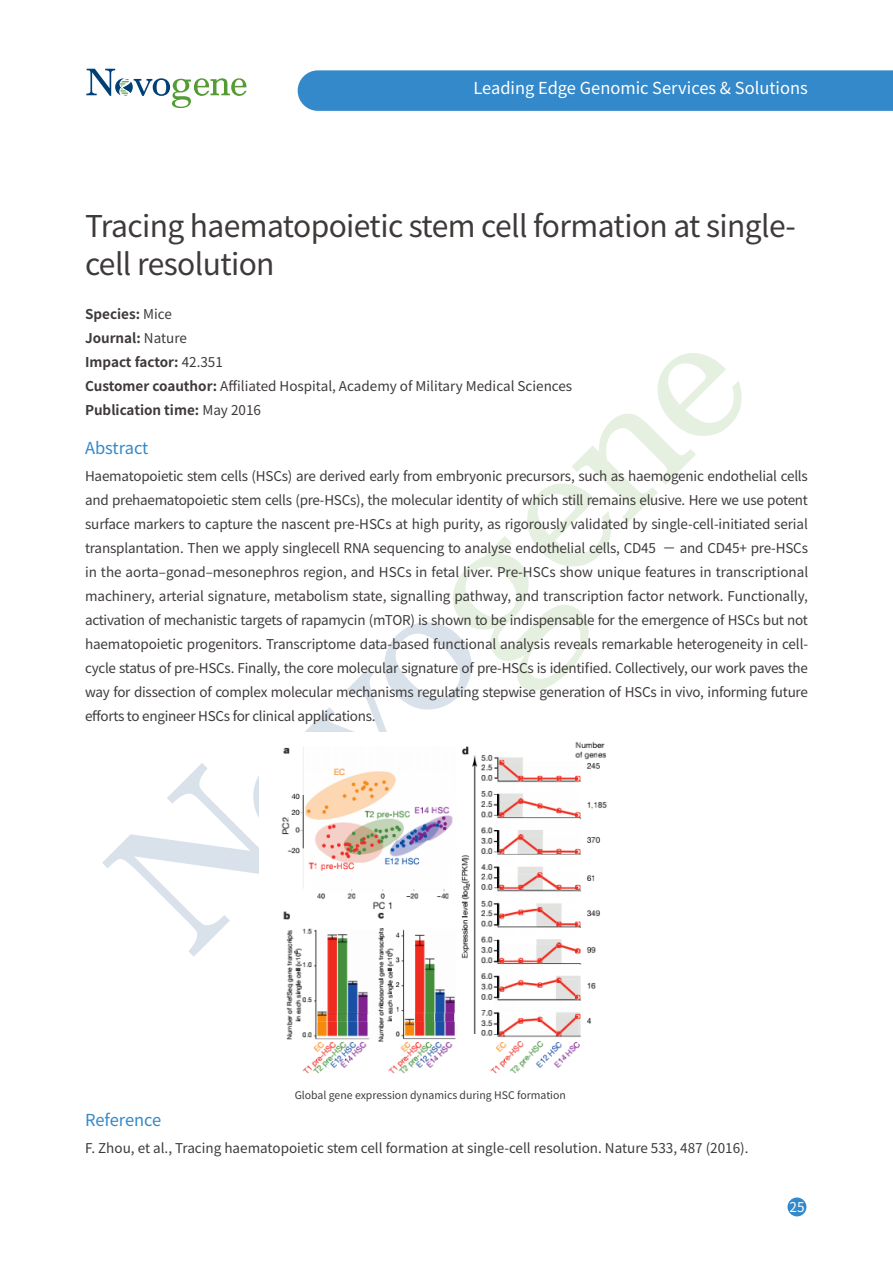
<style>
.page{position:relative;width:893px;height:1263px;background:#fff}
.page>*{position:absolute;margin:0;border:0;box-sizing:border-box;transform-origin:0 0}
.t1{font:30px/37.5px "Source Han Sans SC";letter-spacing:-.02em;color:#3e3a39}
.t2{font:16.5px "Source Han Sans SC";color:#fff}
.t3{font:16.5px "Source Han Sans SC";color:#3389ca}
.t4{font:13.5px/24px "Source Han Sans SC";color:#3e3a39}
.t5{font:13.5px "Source Han Sans SC";color:#fff}
.t6{font:10.5px "Source Han Sans SC";color:#3e3a39}
.s1{font-weight:700}
</style>
<div class="page">
<div style="left:787px;top:1197px;width:19px;height:19px;background:#3389ca;border-radius:50%"></div>
<svg style="left:86px;top:69px;width:161px;height:39px"></svg>
<svg style="left:102px;top:353px;width:640px;height:604px"></svg>
<div style="left:298px;top:70px;width:595px;height:41px;background:#3389ca"></div>
<img style="left:259px;top:732px;width:355px;height:342px">
<p class="t2" style="left:473px;top:79px;width:336px">Leading Edge Genomic Services &amp; Solutions</p>
<h1 class="t1" style="left:85px;top:208px;width:712px">Tracing haematopoietic stem cell formation at single&shy;cell resolution</h1>
<p class="t4" style="left:85px;top:303px;width:489px"><span class="s1">Species:</span> Mice<br><span class="s1">Journal:</span> Nature<br><span class="s1">Impact factor:</span> 42.351<br><span class="s1">Customer coauthor:</span> Affiliated Hospital, Academy of Military Medical Sciences<br><span class="s1">Publication time:</span> May 2016</p>
<p class="t3" style="left:85px;top:439px;width:65px">Abstract</p>
<p class="t4" style="left:85px;top:464px;width:725px;text-align:justify">Haematopoietic stem cells (HSCs) are derived early from embryonic precursors, such as haemogenic endothelial cells and prehaematopoietic stem cells (pre-HSCs), the molecular identity of which still remains elusive. Here we use potent surface markers to capture the nascent pre-HSCs at high purity, as rigorously validated by single-cell-initiated serial transplantation. Then we apply singlecell RNA sequencing to analyse endothelial cells, CD45 − and CD45+ pre-HSCs in the aorta–gonad–mesonephros region, and HSCs in fetal liver. Pre-HSCs show unique features in transcriptional machinery, arterial signature, metabolism state, signalling pathway, and transcription factor network. Functionally, activation of mechanistic targets of rapamycin (mTOR) is shown to be indispensable for the emergence of HSCs but not haematopoietic progenitors. Transcriptome data-based functional analysis reveals remarkable heterogeneity in cell&shy;cycle status of pre-HSCs. Finally, the core molecular signature of pre-HSCs is identified. Collectively, our work paves the way for dissection of complex molecular mechanisms regulating stepwise generation of HSCs in vivo, informing future efforts to engineer HSCs for clinical applications.</p>
<p class="t6" style="left:295px;top:1089px;width:273px">Global gene expression dynamics during HSC formation</p>
<p class="t3" style="left:85px;top:1111px;width:78px">Reference</p>
<p class="t4" style="left:85px;top:1136px;width:665px">F. Zhou, et al., Tracing haematopoietic stem cell formation at single-cell resolution. Nature 533, 487 (2016).</p>
<p class="t5" style="left:789px;top:1199px;width:16px">25</p>
</div>
